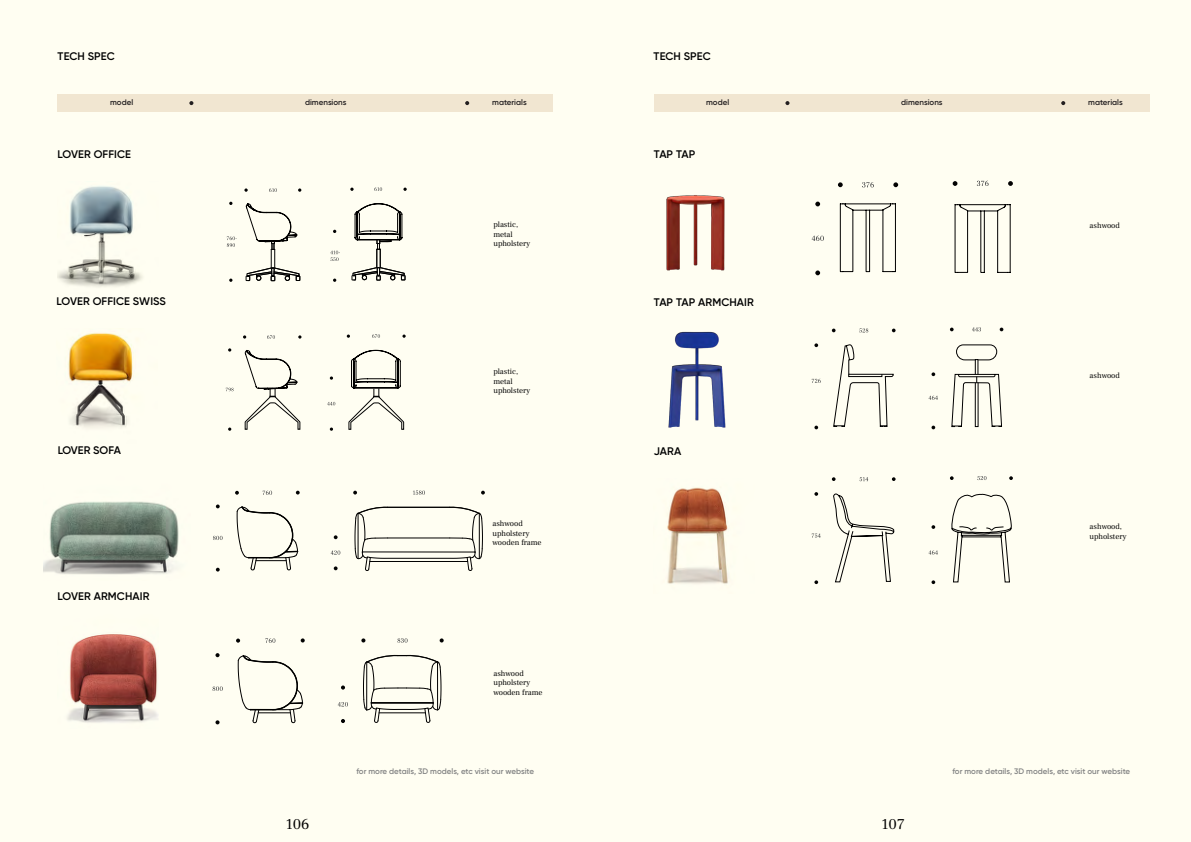
<style>
.page{position:relative;width:1191px;height:842px;background:#fff}
.page>*{position:absolute;margin:0;border:0;box-sizing:border-box;transform-origin:0 0}
.t1{font:15px "Frank Ruhl Libre";letter-spacing:-.005em;color:#000}
.t2{font:600 11px "Gilroy";letter-spacing:.01em;color:#000101}
.t3{font:8px/9.6px "Frank Ruhl Libre";color:#000101}
.t4{font:600 8px "Gilroy";color:#838484}
.t5{font:600 8px "Gilroy";color:#231f20}
</style>
<div class="page">
<div style="left:0;top:0;width:595px;height:842px;background:#fffef2"></div>
<div style="left:595px;top:0;width:596px;height:842px;background:#fffef2"></div>
<img style="left:44px;top:501px;width:135px;height:74px">
<img style="left:67px;top:634px;width:91px;height:89px">
<svg style="left:262px;top:491px;width:10px;height:4px"></svg>
<svg style="left:213px;top:536px;width:9px;height:4px"></svg>
<svg style="left:413px;top:490px;width:12px;height:5px"></svg>
<svg style="left:331px;top:550px;width:9px;height:5px"></svg>
<svg style="left:235px;top:491px;width:4px;height:4px"></svg>
<svg style="left:296px;top:491px;width:4px;height:3px"></svg>
<svg style="left:481px;top:491px;width:4px;height:3px"></svg>
<svg style="left:353px;top:491px;width:4px;height:3px"></svg>
<svg style="left:216px;top:504px;width:4px;height:4px"></svg>
<svg style="left:334px;top:535px;width:3px;height:4px"></svg>
<svg style="left:334px;top:566px;width:3px;height:4px"></svg>
<svg style="left:216px;top:568px;width:4px;height:3px"></svg>
<svg style="left:237px;top:506px;width:61px;height:64px"></svg>
<svg style="left:355px;top:507px;width:127px;height:64px"></svg>
<svg style="left:265px;top:638px;width:10px;height:5px"></svg>
<svg style="left:213px;top:686px;width:10px;height:5px"></svg>
<svg style="left:397px;top:638px;width:10px;height:5px"></svg>
<svg style="left:338px;top:702px;width:10px;height:4px"></svg>
<svg style="left:236px;top:638px;width:4px;height:5px"></svg>
<svg style="left:301px;top:638px;width:4px;height:4px"></svg>
<svg style="left:439px;top:638px;width:5px;height:4px"></svg>
<svg style="left:361px;top:638px;width:4px;height:4px"></svg>
<svg style="left:215px;top:653px;width:4px;height:4px"></svg>
<svg style="left:341px;top:685px;width:4px;height:5px"></svg>
<svg style="left:341px;top:719px;width:4px;height:4px"></svg>
<svg style="left:215px;top:720px;width:4px;height:4px"></svg>
<svg style="left:238px;top:655px;width:65px;height:68px"></svg>
<svg style="left:363px;top:655px;width:78px;height:68px"></svg>
<div style="left:58px;top:95px;width:495px;height:17px;background:#f1e6d1"></div>
<svg style="left:189px;top:101px;width:4px;height:4px"></svg>
<svg style="left:465px;top:101px;width:4px;height:4px"></svg>
<img style="left:666px;top:195px;width:59px;height:76px">
<img style="left:668px;top:331px;width:58px;height:97px">
<img style="left:667px;top:487px;width:61px;height:97px">
<svg style="left:859px;top:477px;width:9px;height:4px"></svg>
<svg style="left:811px;top:533px;width:9px;height:5px"></svg>
<svg style="left:977px;top:476px;width:9px;height:4px"></svg>
<svg style="left:928px;top:550px;width:10px;height:4px"></svg>
<svg style="left:951px;top:494px;width:60px;height:88px"></svg>
<svg style="left:833px;top:493px;width:61px;height:89px"></svg>
<svg style="left:832px;top:477px;width:3px;height:4px"></svg>
<svg style="left:892px;top:477px;width:3px;height:4px"></svg>
<svg style="left:1009px;top:476px;width:4px;height:4px"></svg>
<svg style="left:950px;top:476px;width:3px;height:4px"></svg>
<svg style="left:814px;top:492px;width:4px;height:4px"></svg>
<svg style="left:931px;top:525px;width:4px;height:4px"></svg>
<svg style="left:931px;top:580px;width:4px;height:4px"></svg>
<svg style="left:814px;top:580px;width:4px;height:4px"></svg>
<svg style="left:862px;top:182px;width:12px;height:5px"></svg>
<svg style="left:811px;top:236px;width:13px;height:5px"></svg>
<svg style="left:977px;top:181px;width:11px;height:5px"></svg>
<svg style="left:954px;top:204px;width:56px;height:69px"></svg>
<svg style="left:840px;top:204px;width:55px;height:68px"></svg>
<svg style="left:838px;top:182px;width:4px;height:5px"></svg>
<svg style="left:893px;top:182px;width:5px;height:5px"></svg>
<svg style="left:1008px;top:181px;width:5px;height:5px"></svg>
<svg style="left:952px;top:181px;width:5px;height:5px"></svg>
<svg style="left:815px;top:202px;width:5px;height:4px"></svg>
<svg style="left:815px;top:270px;width:5px;height:5px"></svg>
<svg style="left:859px;top:328px;width:9px;height:4px"></svg>
<svg style="left:811px;top:379px;width:9px;height:4px"></svg>
<svg style="left:972px;top:327px;width:9px;height:4px"></svg>
<svg style="left:928px;top:396px;width:10px;height:4px"></svg>
<svg style="left:951px;top:374px;width:50px;height:53px"></svg>
<div style="left:975px;top:359px;width:3px;height:15px;border:1px solid #000"></div>
<svg style="left:956px;top:345px;width:41px;height:15px"></svg>
<svg style="left:833px;top:344px;width:60px;height:83px"></svg>
<svg style="left:999px;top:328px;width:4px;height:3px"></svg>
<svg style="left:814px;top:343px;width:4px;height:4px"></svg>
<svg style="left:931px;top:372px;width:4px;height:4px"></svg>
<svg style="left:931px;top:426px;width:4px;height:3px"></svg>
<svg style="left:814px;top:426px;width:4px;height:3px"></svg>
<div style="left:653px;top:95px;width:496px;height:17px;background:#f1e6d1"></div>
<svg style="left:785px;top:101px;width:4px;height:4px"></svg>
<svg style="left:1061px;top:101px;width:4px;height:4px"></svg>
<img style="left:58px;top:186px;width:85px;height:101px">
<img style="left:68px;top:333px;width:65px;height:95px">
<svg style="left:269px;top:188px;width:8px;height:4px"></svg>
<svg style="left:227px;top:236px;width:10px;height:11px"></svg>
<svg style="left:374px;top:187px;width:8px;height:4px"></svg>
<svg style="left:330px;top:251px;width:10px;height:10px"></svg>
<svg style="left:352px;top:203px;width:53px;height:77px"></svg>
<svg style="left:246px;top:204px;width:54px;height:77px"></svg>
<svg style="left:244px;top:188px;width:4px;height:4px"></svg>
<svg style="left:298px;top:188px;width:3px;height:4px"></svg>
<svg style="left:403px;top:188px;width:4px;height:3px"></svg>
<svg style="left:267px;top:335px;width:8px;height:4px"></svg>
<svg style="left:226px;top:388px;width:7px;height:3px"></svg>
<svg style="left:372px;top:334px;width:8px;height:4px"></svg>
<svg style="left:327px;top:402px;width:8px;height:3px"></svg>
<svg style="left:245px;top:350px;width:55px;height:79px"></svg>
<svg style="left:243px;top:335px;width:3px;height:4px"></svg>
<svg style="left:228px;top:348px;width:3px;height:4px"></svg>
<svg style="left:330px;top:376px;width:3px;height:4px"></svg>
<svg style="left:330px;top:427px;width:3px;height:4px"></svg>
<svg style="left:228px;top:427px;width:3px;height:4px"></svg>
<svg style="left:349px;top:350px;width:55px;height:79px"></svg>
<h2 class="t2" style="left:58px;top:49px;width:59px">TECH SPEC</h2>
<h2 class="t2" style="left:653px;top:49px;width:59px">TECH SPEC</h2>
<p class="t5" style="left:110px;top:98px;width:25px">model</p>
<p class="t5" style="left:305px;top:98px;width:43px">dimensions</p>
<p class="t5" style="left:492px;top:98px;width:36px">materials</p>
<p class="t5" style="left:706px;top:98px;width:25px">model</p>
<p class="t5" style="left:901px;top:98px;width:43px">dimensions</p>
<p class="t5" style="left:1088px;top:98px;width:36px">materials</p>
<h2 class="t2" style="left:58px;top:147px;width:75px">LOVER OFFICE</h2>
<h2 class="t2" style="left:654px;top:148px;width:43px">TAP TAP</h2>
<p class="t3" style="left:493px;top:220px;width:39px">plastic, metal upholstery</p>
<p class="t3" style="left:1089px;top:220px;width:32px">ashwood</p>
<h2 class="t2" style="left:57px;top:294px;width:111px">LOVER OFFICE SWISS</h2>
<h2 class="t2" style="left:654px;top:295px;width:102px">TAP TAP ARMCHAIR</h2>
<p class="t3" style="left:493px;top:367px;width:39px">plastic, metal upholstery</p>
<p class="t3" style="left:1089px;top:371px;width:32px">ashwood</p>
<h2 class="t2" style="left:58px;top:444px;width:65px">LOVER SOFA</h2>
<h2 class="t2" style="left:654px;top:444px;width:29px">JARA</h2>
<p class="t3" style="left:492px;top:519px;width:51px">ashwood upholstery wooden frame</p>
<p class="t3" style="left:1089px;top:522px;width:39px">ashwood, upholstery</p>
<h2 class="t2" style="left:58px;top:589px;width:93px">LOVER ARMCHAIR</h2>
<p class="t3" style="left:493px;top:668px;width:51px">ashwood upholstery wooden frame</p>
<p class="t4" style="left:356px;top:766px;width:179px">for more details, 3D models, etc visit our website</p>
<p class="t4" style="left:952px;top:766px;width:179px">for more details, 3D models, etc visit our website</p>
<h1 class="t1" style="left:286px;top:815px;width:25px">106</h1>
<h1 class="t1" style="left:881px;top:815px;width:25px">107</h1>
</div>
